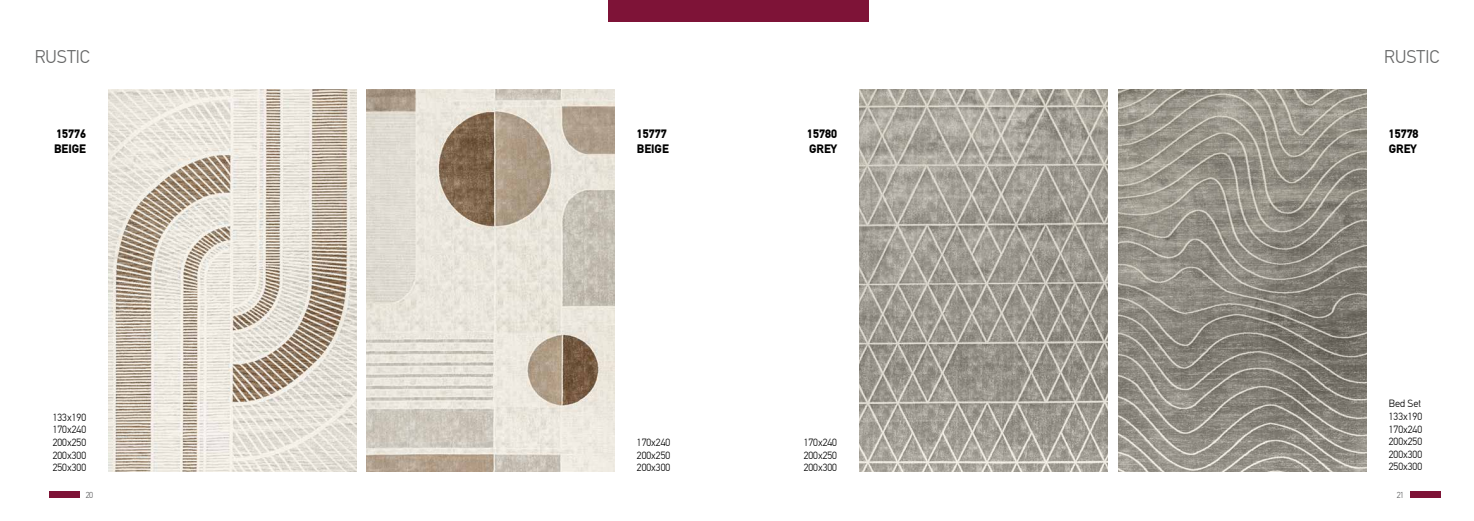
<style>
.page{position:relative;width:1474px;height:521px;background:#fff}
.page>*{position:absolute;margin:0;border:0;box-sizing:border-box;transform-origin:0 0}
.t1{font:300 18.38px "PF Din Text";color:#666767}
.t2{font:900 12.25px/14.7px "PF Din Text";color:#000}
.t3{font:300 10.5px/12.6px "PF Din Text";color:#000;text-align:justify}
.t4{font:300 8.75px "PF Din Text";color:#606162}
</style>
<div class="page">
<div style="left:1409px;top:491px;width:31px;height:6px;background:#7e1337"></div>
<div style="left:608px;top:0;width:260px;height:21px;background:#7e1337"></div>
<div style="left:50px;top:491px;width:30px;height:6px;background:#7e1337"></div>
<img style="left:109px;top:90px;width:248px;height:381px">
<img style="left:366px;top:90px;width:248px;height:381px">
<img style="left:1118px;top:90px;width:248px;height:381px">
<img style="left:859px;top:90px;width:248px;height:381px">
<h1 class="t1" style="left:35px;top:46px;width:56px">RUSTIC</h1>
<h1 class="t1" style="left:1384px;top:46px;width:56px">RUSTIC</h1>
<p class="t2" style="left:54px;top:126px;width:33px">15776<br>BEIGE</p>
<p class="t2" style="left:637px;top:126px;width:33px">15777<br>BEIGE</p>
<p class="t2" style="left:807px;top:126px;width:31px">15780<br>GREY</p>
<p class="t2" style="left:1388px;top:126px;width:31px">15778<br>GREY</p>
<p class="t3" style="left:53px;top:411px;width:35px">133x190<br>170x240<br>200x250<br>200x300<br>250x300</p>
<p class="t3" style="left:637px;top:436px;width:35px">170x240<br>200x250<br>200x300</p>
<p class="t3" style="left:803px;top:436px;width:35px">170x240<br>200x250<br>200x300</p>
<p class="t3" style="left:1388px;top:397px;width:35px">Bed Set 133x190<br>170x240<br>200x250<br>200x300<br>250x300</p>
<p class="t4" style="left:86px;top:489px;width:9px">20</p>
<p class="t4" style="left:1396px;top:489px;width:9px">21</p>
</div>
